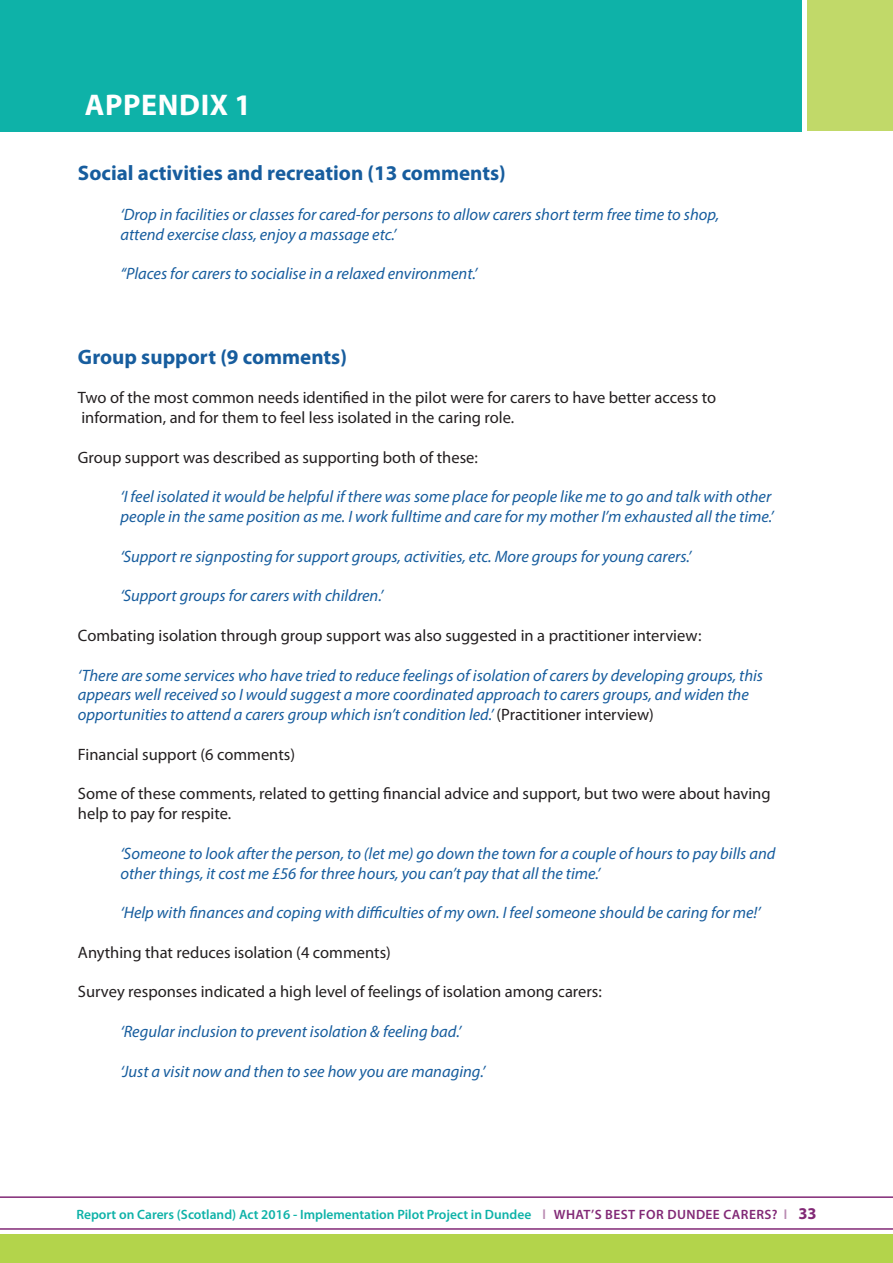
<style>
.page{position:relative;width:893px;height:1263px;background:#fff}
.page>*{position:absolute;margin:0;border:0;box-sizing:border-box;transform-origin:0 0}
.t1{font:700 30px "Myriad Pro";letter-spacing:.02em;color:#fff}
.t2{font:700 21px "Myriad Pro";color:#175d9e}
.t3{font:italic 16.5px/19.8px "Myriad Pro";color:#175d9e}
.t4{font:16.5px/19.8px "Myriad Pro";color:#231f20}
.t5{font:600 13.5px "Myriad Pro";color:#0eb2a8}
.s1{font-style:normal;color:#231f20}
.s2{color:#ba8bb2}
.s3{color:#822976}
.s4{font-weight:700;font-size:16.5px;color:#822976}
</style>
<div class="page">
<div style="left:0;top:1235px;width:893px;height:28px;background:#b3d44b"></div>
<hr style="left:0;top:1196px;width:893px;height:2px;background:#822976">
<hr style="left:0;top:1228px;width:893px;height:2px;background:#822976">
<div style="left:0;top:0;width:802px;height:132px;background:#0eb2a8"></div>
<div style="left:807px;top:0;width:86px;height:131px;background:#c1d969"></div>
<h1 class="t1" style="left:85px;top:86px;width:168px">APPENDIX 1</h1>
<p class="t2" style="left:78px;top:159px;width:429px">Social activities and recreation (13 comments)</p>
<p class="t3" style="left:120px;top:204px;width:600px">‘Drop in facilities or classes for cared-for persons to allow carers short term free time to shop, attend exercise class, enjoy a massage etc.’</p>
<p class="t3" style="left:120px;top:263px;width:358px">‘‘Places for carers to socialise in a relaxed environment.’</p>
<p class="t2" style="left:78px;top:343px;width:271px">Group support (9 comments)</p>
<p class="t4" style="left:78px;top:388px;width:640px">Two of the most common needs identified in the pilot were for carers to have better access to information, and for them to feel less isolated in the caring role.</p>
<p class="t4" style="left:78px;top:447px;width:401px">Group support was described as supporting both of these:</p>
<p class="t3" style="left:120px;top:487px;width:655px">‘I feel isolated it would be helpful if there was some place for people like me to go and talk with other people in the same position as me. I work fulltime and care for my mother I’m exhausted all the time.’</p>
<p class="t3" style="left:120px;top:546px;width:572px">‘Support re signposting for support groups, activities, etc. More groups for young carers.’</p>
<p class="t3" style="left:120px;top:586px;width:264px">‘Support groups for carers with children.’</p>
<p class="t4" style="left:78px;top:625px;width:625px">Combating isolation through group support was also suggested in a practitioner interview:</p>
<p class="t3" style="left:78px;top:665px;width:687px">‘There are some services who have tried to reduce feelings of isolation of carers by developing groups, this appears well received so I would suggest a more coordinated approach to carers groups, and widen the opportunities to attend a carers group which isn’t condition led.’ <span class="s1">(Practitioner interview)</span></p>
<p class="t4" style="left:78px;top:744px;width:219px">Financial support (6 comments)</p>
<p class="t4" style="left:78px;top:784px;width:694px">Some of these comments, related to getting financial advice and support, but two were about having help to pay for respite.</p>
<p class="t3" style="left:120px;top:843px;width:656px">‘Someone to look after the person, to (let me) go down the town for a couple of hours to pay bills and other things, it cost me £56 for three hours, you can’t pay that all the time.’</p>
<p class="t3" style="left:120px;top:902px;width:642px">‘Help with finances and coping with difficulties of my own. I feel someone should be caring for me!’</p>
<p class="t4" style="left:78px;top:942px;width:314px">Anything that reduces isolation (4 comments)</p>
<p class="t4" style="left:78px;top:982px;width:525px">Survey responses indicated a high level of feelings of isolation among carers:</p>
<p class="t3" style="left:120px;top:1021px;width:342px">‘Regular inclusion to prevent isolation &amp; feeling bad.’</p>
<p class="t3" style="left:120px;top:1061px;width:366px">‘Just a visit now and then to see how you are managing.’</p>
<p class="t5" style="left:76px;top:1206px;width:742px">Report on Carers (Scotland) Act 2016 - Implementation Pilot Project in Dundee <span class="s2">l</span> <span class="s3">WHAT’S BEST FOR DUNDEE CARERS?</span> <span class="s2">l</span> <span class="s4">33</span></p>
</div>
